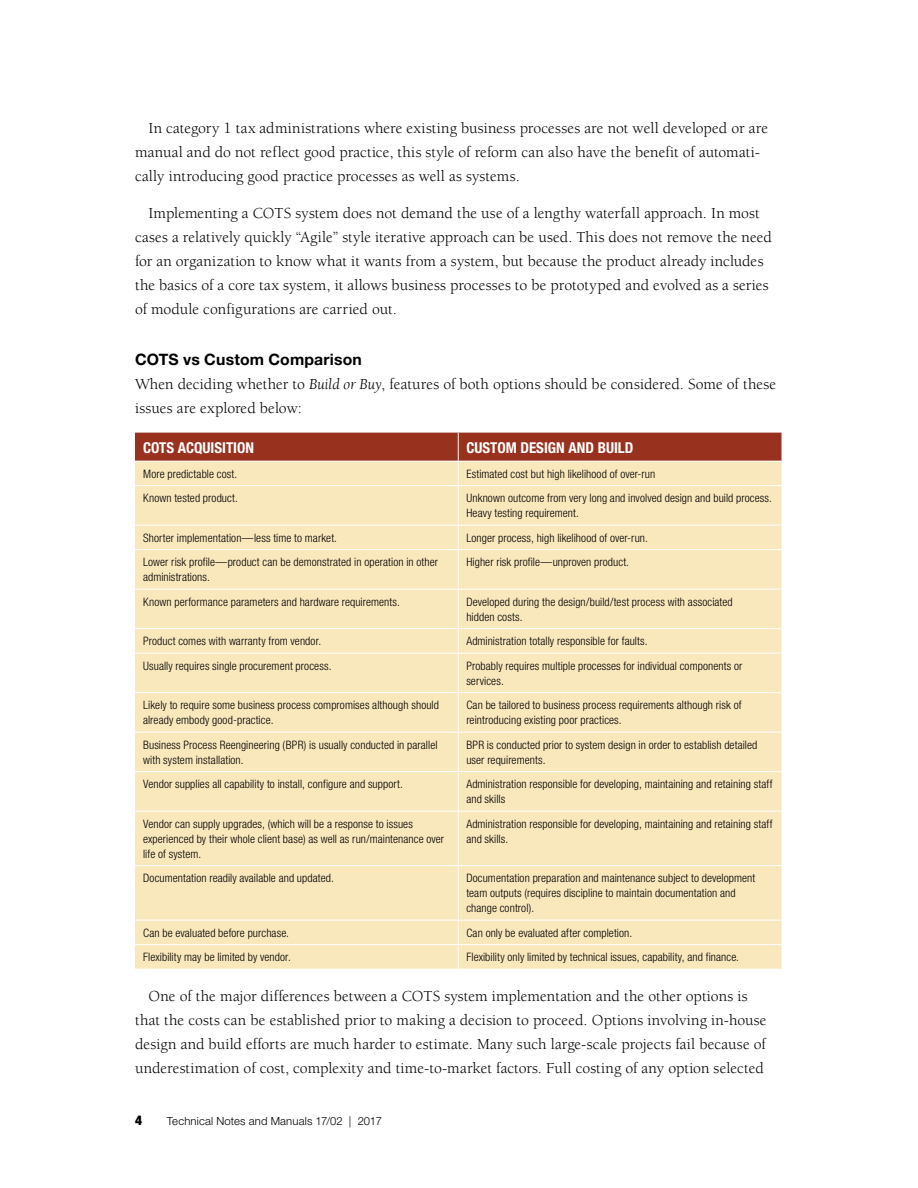
<style>
.page{position:relative;width:918px;height:1188px;background:#fff}
.page>*{position:absolute;margin:0;border:0;box-sizing:border-box;transform-origin:0 0}
.t1{font:15.75px/24px "Berkeley Std";letter-spacing:.005em;color:#000}
.t2{font:700 15.75px "Helvetica Neue LT Std";letter-spacing:.01em;color:#000}
.t3{font:700 condensed 15px "Helvetica Neue LT Std";color:#fff}
.t4{font:900 condensed 13.5px "Helvetica Neue LT Std";color:#000}
.t5{font:300 condensed 11.7px/15px "Helvetica Neue LT Std";letter-spacing:.01em;color:#000}
.t6{font:300 11.25px "Helvetica Neue LT Std";letter-spacing:.015em;color:#000}
.s1{font-style:italic}
</style>
<div class="page">
<div style="left:135px;top:486px;width:647px;height:483px;background:#fae8bd"></div>
<hr style="left:458px;top:486px;width:1px;height:39px;background:#fff">
<hr style="left:135px;top:525px;width:323px;height:1px;background:#fff">
<hr style="left:458px;top:525px;width:324px;height:1px;background:#fff">
<svg style="left:458px;top:526px;width:1px;height:23px"></svg>
<hr style="left:135px;top:549px;width:323px;height:1px;background:#fff">
<hr style="left:458px;top:549px;width:324px;height:1px;background:#fff">
<hr style="left:458px;top:550px;width:1px;height:39px;background:#fff">
<hr style="left:135px;top:589px;width:323px;height:1px;background:#fff">
<hr style="left:458px;top:589px;width:324px;height:1px;background:#fff">
<hr style="left:458px;top:590px;width:1px;height:38px;background:#fff">
<hr style="left:135px;top:628px;width:323px;height:1px;background:#fff">
<hr style="left:458px;top:628px;width:324px;height:1px;background:#fff">
<svg style="left:458px;top:629px;width:1px;height:24px"></svg>
<hr style="left:135px;top:653px;width:323px;height:1px;background:#fff">
<hr style="left:458px;top:653px;width:324px;height:1px;background:#fff">
<hr style="left:458px;top:654px;width:1px;height:38px;background:#fff">
<hr style="left:135px;top:692px;width:323px;height:1px;background:#fff">
<hr style="left:458px;top:692px;width:324px;height:1px;background:#fff">
<hr style="left:458px;top:693px;width:1px;height:39px;background:#fff">
<hr style="left:135px;top:732px;width:323px;height:1px;background:#fff">
<hr style="left:458px;top:732px;width:324px;height:1px;background:#fff">
<hr style="left:458px;top:733px;width:1px;height:38px;background:#fff">
<hr style="left:135px;top:771px;width:323px;height:1px;background:#fff">
<hr style="left:458px;top:771px;width:324px;height:1px;background:#fff">
<hr style="left:458px;top:772px;width:1px;height:39px;background:#fff">
<hr style="left:135px;top:811px;width:323px;height:1px;background:#fff">
<hr style="left:458px;top:811px;width:324px;height:1px;background:#fff">
<hr style="left:458px;top:812px;width:1px;height:53px;background:#fff">
<hr style="left:135px;top:865px;width:323px;height:1px;background:#fff">
<hr style="left:458px;top:865px;width:324px;height:1px;background:#fff">
<hr style="left:458px;top:866px;width:1px;height:54px;background:#fff">
<hr style="left:135px;top:920px;width:323px;height:1px;background:#fff">
<hr style="left:458px;top:920px;width:324px;height:1px;background:#fff">
<hr style="left:135px;top:944px;width:323px;height:1px;background:#fff">
<hr style="left:458px;top:944px;width:324px;height:1px;background:#fff">
<svg style="left:458px;top:921px;width:1px;height:48px"></svg>
<svg style="left:135px;top:433px;width:647px;height:52px;background:#c6876a"></svg>
<p class="t1" style="left:135px;top:116px;width:635px;text-indent:13px">In category 1 tax administrations where existing business processes are not well developed or are manual and do not reflect good practice, this style of reform can also have the benefit of automati&shy;cally introducing good practice processes as well as systems.</p>
<p class="t1" style="left:135px;top:201px;width:639px;text-indent:13px">Implementing a COTS system does not demand the use of a lengthy waterfall approach. In most cases a relatively quickly “Agile” style iterative approach can be used. This does not remove the need for an organization to know what it wants from a system, but because the product already includes the basics of a core tax system, it allows business processes to be prototyped and evolved as a series of module configurations are carried out.</p>
<h1 class="t2" style="left:135px;top:350px;width:228px">COTS vs Custom Comparison</h1>
<h1 class="t1" style="left:135px;top:372px;width:643px">When deciding whether to <span class="s1">Build or Buy</span>, features of both options should be considered. Some of these issues are explored below:</h1>
<p class="t3" style="left:143px;top:438px;width:112px">COTS ACQUISITION</p>
<p class="t3" style="left:466px;top:438px;width:169px">CUSTOM DESIGN AND BUILD</p>
<p class="t5" style="left:143px;top:466px;width:96px">More predictable cost.</p>
<p class="t5" style="left:466px;top:466px;width:191px">Estimated cost but high likelihood of over-run</p>
<p class="t5" style="left:143px;top:490px;width:96px">Known tested product.</p>
<p class="t5" style="left:466px;top:490px;width:307px">Unknown outcome from very long and involved design and build process.<br>Heavy testing requirement.</p>
<p class="t5" style="left:143px;top:530px;width:195px">Shorter implementation—less time to market.</p>
<p class="t5" style="left:466px;top:530px;width:183px">Longer process, high likelihood of over-run.</p>
<p class="t5" style="left:143px;top:554px;width:297px">Lower risk profile—product can be demonstrated in operation in other administrations.</p>
<p class="t5" style="left:466px;top:554px;width:164px">Higher risk profile—unproven product.</p>
<p class="t5" style="left:143px;top:594px;width:258px">Known performance parameters and hardware requirements.</p>
<p class="t5" style="left:466px;top:594px;width:268px">Developed during the design/build/test process with associated hidden costs.</p>
<p class="t5" style="left:143px;top:633px;width:180px">Product comes with warranty from vendor.</p>
<p class="t5" style="left:466px;top:633px;width:183px">Administration totally responsible for faults.</p>
<p class="t5" style="left:143px;top:658px;width:190px">Usually requires single procurement process.</p>
<p class="t5" style="left:466px;top:658px;width:278px">Probably requires multiple processes for individual components or services.</p>
<p class="t5" style="left:143px;top:697px;width:297px">Likely to require some business process compromises although should already embody good-practice.</p>
<p class="t5" style="left:466px;top:697px;width:277px">Can be tailored to business process requirements although risk of reintroducing existing poor practices.</p>
<p class="t5" style="left:143px;top:737px;width:296px">Business Process Reengineering (BPR) is usually conducted in parallel with system installation.</p>
<p class="t5" style="left:466px;top:737px;width:293px">BPR is conducted prior to system design in order to establish detailed user requirements.</p>
<p class="t5" style="left:143px;top:776px;width:261px">Vendor supplies all capability to install, configure and support.</p>
<p class="t5" style="left:466px;top:776px;width:308px">Administration responsible for developing, maintaining and retaining staff and skills</p>
<p class="t5" style="left:143px;top:816px;width:303px">Vendor can supply upgrades, (which will be a response to issues experienced by their whole client base) as well as run/maintenance over life of system.</p>
<p class="t5" style="left:466px;top:816px;width:308px">Administration responsible for developing, maintaining and retaining staff and skills.</p>
<p class="t5" style="left:143px;top:870px;width:192px">Documentation readily available and updated.</p>
<p class="t5" style="left:466px;top:870px;width:291px">Documentation preparation and maintenance subject to development team outputs (requires discipline to maintain documentation and change control).</p>
<p class="t5" style="left:143px;top:925px;width:148px">Can be evaluated before purchase.</p>
<p class="t5" style="left:466px;top:925px;width:167px">Can only be evaluated after completion.</p>
<p class="t5" style="left:143px;top:949px;width:149px">Flexibility may be limited by vendor.</p>
<p class="t5" style="left:466px;top:949px;width:274px">Flexibility only limited by technical issues, capability, and finance.</p>
<p class="t1" style="left:135px;top:984px;width:633px;text-align:center">One of the major differences between a COTS system implementation and the other options is<br>that the costs can be established prior to making a decision to proceed. Options involving in-house design and build efforts are much harder to estimate. Many such large-scale projects fail because of underestimation of cost, complexity and time-to-market factors. Full costing of any option selected</p>
<p class="t4" style="left:135px;top:1112px;width:9px">4</p>
<p class="t6" style="left:167px;top:1114px;width:217px">Technical Notes and Manuals 17/02 | 2017</p>
</div>
